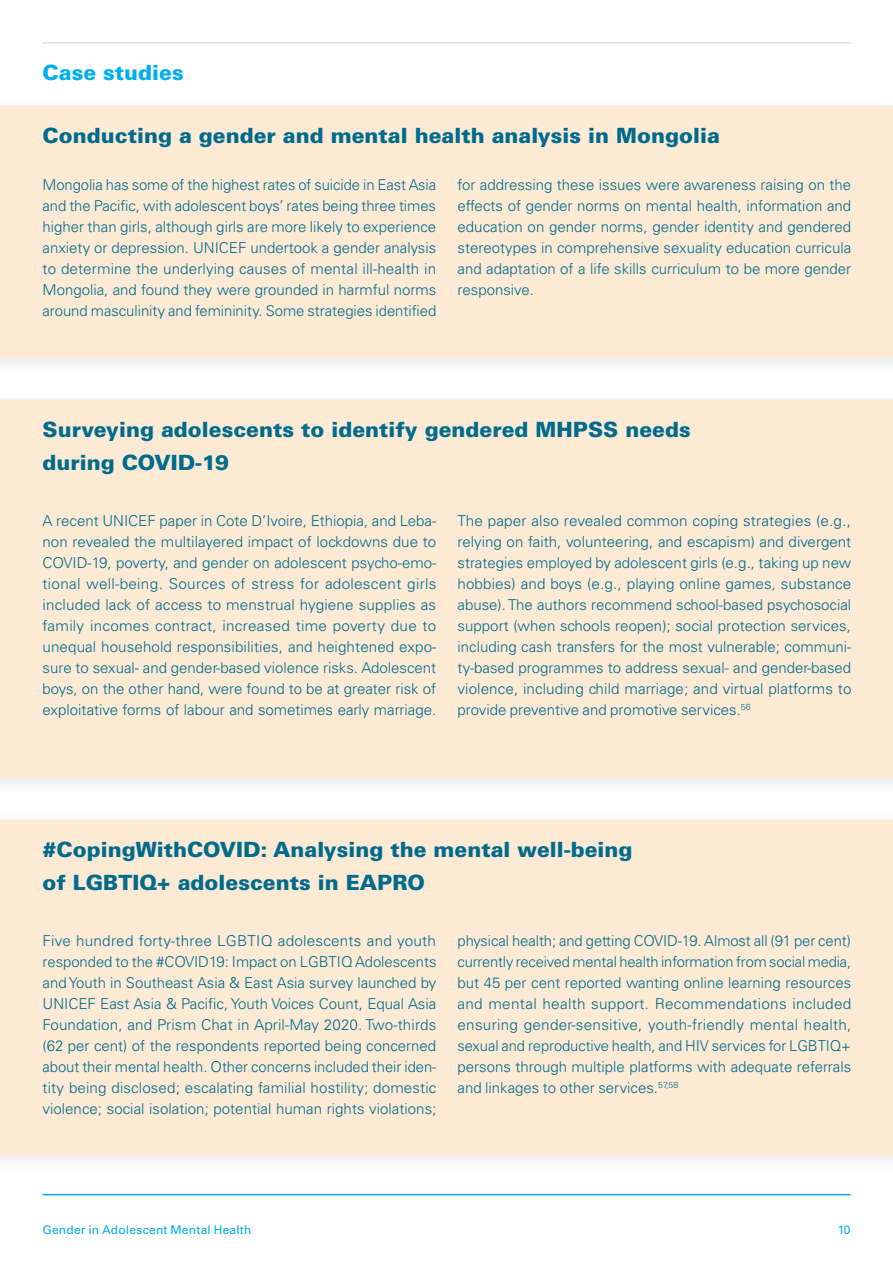
<style>
.page{position:relative;width:893px;height:1263px;background:#fff}
.page>*{position:absolute;margin:0;border:0;box-sizing:border-box;transform-origin:0 0}
.First_para{font:900 21px/33px "Univers";color:#006b8c}
.First_para-2{font:900 21px "Univers";color:#00aeef}
.Txt{font:300 15px/21px "Univers";color:#006b8c;text-align:justify}
.t1{font:12px "Univers";letter-spacing:.02em;color:#00aeef}
</style>
<div class="page">
<div style="left:0;top:95px;width:893px;height:281px;background:#fbfbfb"></div>
<div style="left:0;top:106px;width:893px;height:252px;background:#fcead5"></div>
<div style="left:0;top:820px;width:893px;height:336px;background:#fcead5"></div>
<div style="left:0;top:389px;width:893px;height:407px;background:#fbfbfb"></div>
<div style="left:0;top:400px;width:893px;height:378px;background:#fcead5"></div>
<hr style="left:43px;top:43px;width:808px;height:1px;background:#d1d2d4">
<hr style="left:43px;top:1194px;width:807px;height:1px;background:#00aeef">
<p class="First_para-2" style="left:43px;top:60px;width:143px">Case studies</p>
<p class="First_para" style="left:43px;top:119px;width:679px">Conducting a gender and mental health analysis in Mongolia</p>
<p class="Txt" style="left:43px;top:174px;width:395px">Mongolia has some of the highest rates of suicide in East Asia and the Pacific, with adolescent boys’ rates being three times higher than girls, although girls are more likely to experience anxiety or depression. UNICEF undertook a gender analysis to determine the underlying causes of mental ill-health in Mongolia, and found they were grounded in harmful norms around masculinity and femininity. Some strategies identified</p>
<p class="Txt" style="left:457px;top:174px;width:395px">for addressing these issues were awareness raising on the effects of gender norms on mental health, information and education on gender norms, gender identity and gendered stereotypes in comprehensive sexuality education curricula and adaptation of a life skills curriculum to be more gender responsive.</p>
<p class="First_para" style="left:43px;top:413px;width:650px">Surveying adolescents to identify gendered MHPSS needs during COVID-19</p>
<p class="Txt" style="left:43px;top:510px;width:395px">A recent UNICEF paper in Cote D’Ivoire, Ethiopia, and Leba&shy;non revealed the multilayered impact of lockdowns due to COVID-19, poverty, and gender on adolescent psycho-emo&shy;tional well-being. Sources of stress for adolescent girls included lack of access to menstrual hygiene supplies as family incomes contract, increased time poverty due to unequal household responsibilities, and heightened expo&shy;sure to sexual- and gender-based violence risks. Adolescent boys, on the other hand, were found to be at greater risk of exploitative forms of labour and sometimes early marriage.</p>
<p class="Txt" style="left:457px;top:510px;width:395px">The paper also revealed common coping strategies (e.g., relying on faith, volunteering, and escapism) and divergent strategies employed by adolescent girls (e.g., taking up new hobbies) and boys (e.g., playing online games, substance abuse). The authors recommend school-based psychosocial support (when schools reopen); social protection services, including cash transfers for the most vulnerable; communi&shy;ty-based programmes to address sexual- and gender-based violence, including child marriage; and virtual platforms to provide preventive and promotive services.<sup>56</sup></p>
<p class="First_para" style="left:43px;top:833px;width:592px">#CopingWithCOVID: Analysing the mental well-being of LGBTIQ+ adolescents in EAPRO</p>
<p class="Txt" style="left:43px;top:930px;width:395px">Five hundred forty-three LGBTIQ adolescents and youth responded to the #COVID19: Impact on LGBTIQ Adolescents and Youth in Southeast Asia &amp; East Asia survey launched by UNICEF East Asia &amp; Pacific, Youth Voices Count, Equal Asia Foundation, and Prism Chat in April-May 2020. Two-thirds (62 per cent) of the respondents reported being concerned about their mental health. Other concerns included their iden&shy;tity being disclosed; escalating familial hostility; domestic violence; social isolation; potential human rights violations;</p>
<p class="Txt" style="left:457px;top:930px;width:395px">physical health; and getting COVID-19. Almost all (91 per cent) currently received mental health information from social media, but 45 per cent reported wanting online learning resources and mental health support. Recommendations included ensuring gender-sensitive, youth-friendly mental health, sexual and reproductive health, and HIV services for LGBTIQ+ persons through multiple platforms with adequate referrals and linkages to other services.<sup>57,58</sup></p>
<p class="t1" style="left:43px;top:1222px;width:210px">Gender in Adolescent Mental Health</p>
<p class="t1" style="left:838px;top:1222px;width:14px">10</p>
</div>
